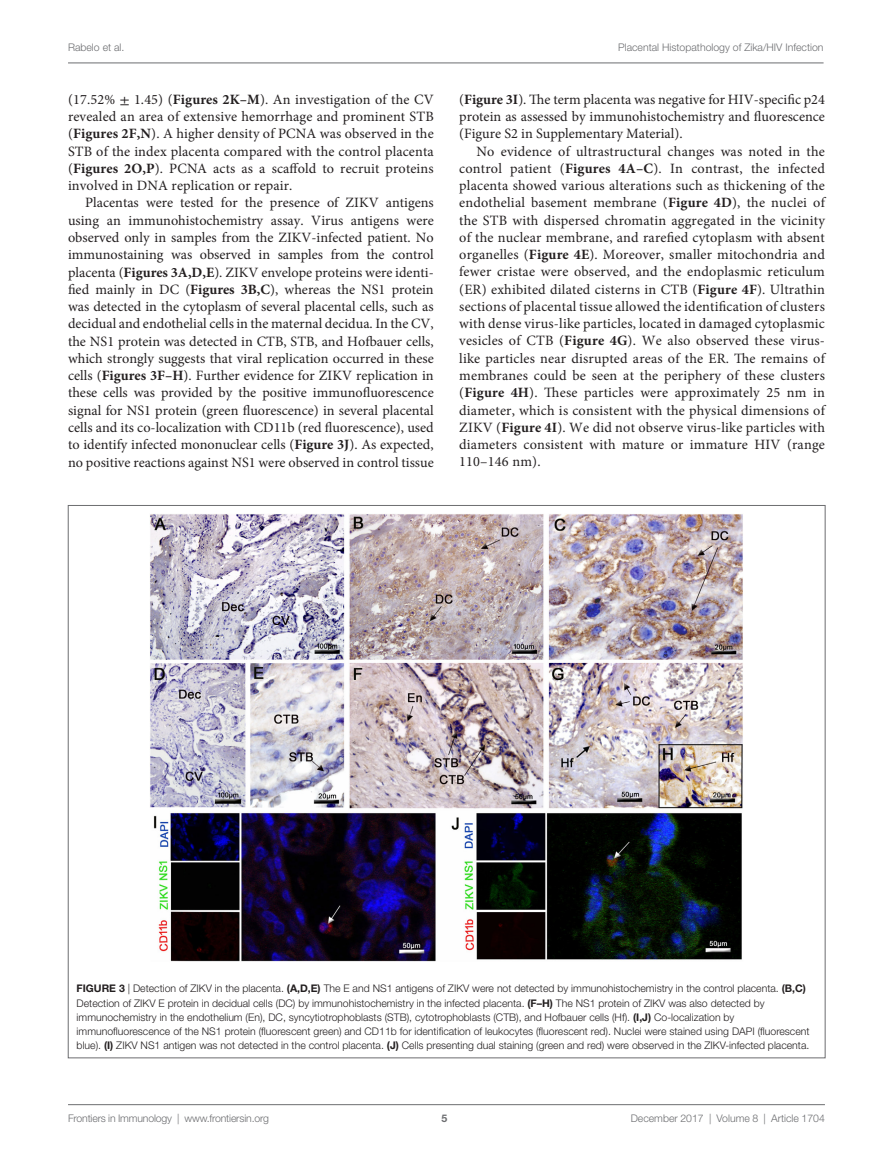
<style>
.page{position:relative;width:893px;height:1170px;background:#fff}
.page>*{position:absolute;margin:0;border:0;box-sizing:border-box;transform-origin:0 0}
.t1{font:14.25px/17.2px "Minion Pro";letter-spacing:.005em;color:#231f20;text-align:justify}
.t2{font:300 10.5px/14.2px "Helvetica Neue LT Std";color:#231f20}
.t3{font:300 10.5px "Helvetica Neue LT Std";color:#6c6d70}
.t4{font:700 10.5px "Helvetica Neue LT Std";color:#6c6d70}
.s1{font-family:"STIX General"}
.s2{font-weight:700}
</style>
<div class="page">
<img style="left:150px;top:514px;width:593px;height:448px">
<hr style="left:68px;top:1104px;width:757px;height:1px;background:#6c6d70">
<hr style="left:68px;top:63px;width:755px;height:1px;background:#6c6d70">
<p class="t3" style="left:68px;top:41px;width:58px">Rabelo et al.</p>
<p class="t3" style="left:618px;top:41px;width:207px">Placental Histopathology of Zika/HIV Infection</p>
<p class="t1" style="left:68px;top:91px;width:367px">(17.52% <span class="s1">±</span> 1.45) (<span class="s2">Figures 2K–M</span>). An investigation of the CV revealed an area of extensive hemorrhage and prominent STB (<span class="s2">Figures 2F,N</span>). A higher density of PCNA was observed in the STB of the index placenta compared with the control placenta (<span class="s2">Figures 2O,P</span>). PCNA acts as a scaffold to recruit proteins involved in DNA replication or repair.</p>
<p class="t1" style="left:68px;top:194px;width:367px;text-indent:17px">Placentas were tested for the presence of ZIKV antigens using an immunohistochemistry assay. Virus antigens were observed only in samples from the ZIKV-infected patient. No immunostaining was observed in samples from the control placenta (<span class="s2">Figures 3A,D,E</span>). ZIKV envelope proteins were identi&shy;fied mainly in DC (<span class="s2">Figures 3B,C</span>), whereas the NS1 protein was detected in the cytoplasm of several placental cells, such as decidual and endothelial cells in the maternal decidua. In the CV, the NS1 protein was detected in CTB, STB, and Hofbauer cells, which strongly suggests that viral replication occurred in these cells (<span class="s2">Figures 3F–H</span>). Further evidence for ZIKV replication in these cells was provided by the positive immunofluorescence signal for NS1 protein (green fluorescence) in several placental cells and its co-localization with CD11b (red fluorescence), used to identify infected mononuclear cells (<span class="s2">Figure 3J</span>). As expected, no positive reactions against NS1 were observed in control tissue</p>
<p class="t1" style="left:459px;top:91px;width:367px">(<span class="s2">Figure 3I</span>). The term placenta was negative for HIV-specific p24 protein as assessed by immunohistochemistry and fluorescence (Figure S2 in Supplementary Material).</p>
<p class="t1" style="left:459px;top:142px;width:367px;text-indent:17px">No evidence of ultrastructural changes was noted in the control patient (<span class="s2">Figures 4A–C</span>). In contrast, the infected placenta showed various alterations such as thickening of the endothelial basement membrane (<span class="s2">Figure 4D</span>), the nuclei of the STB with dispersed chromatin aggregated in the vicinity of the nuclear membrane, and rarefied cytoplasm with absent organelles (<span class="s2">Figure 4E</span>). Moreover, smaller mitochondria and fewer cristae were observed, and the endoplasmic reticulum (ER) exhibited dilated cisterns in CTB (<span class="s2">Figure 4F</span>). Ultrathin sections of placental tissue allowed the identification of clusters with dense virus-like particles, located in damaged cytoplasmic vesicles of CTB (<span class="s2">Figure 4G</span>). We also observed these virus&shy;like particles near disrupted areas of the ER. The remains of membranes could be seen at the periphery of these clusters (<span class="s2">Figure 4H</span>). These particles were approximately 25 nm in diameter, which is consistent with the physical dimensions of ZIKV (<span class="s2">Figure 4I</span>). We did not observe virus-like particles with diameters consistent with mature or immature HIV (range 110–146 nm).</p>
<p class="t2" style="left:77px;top:981px;width:734px"><span class="s2">FIGURE 3</span> | Detection of ZIKV in the placenta. <span class="s2">(A,D,E)</span> The E and NS1 antigens of ZIKV were not detected by immunohistochemistry in the control placenta. <span class="s2">(B,C)<br></span>Detection of ZIKV E protein in decidual cells (DC) by immunohistochemistry in the infected placenta. <span class="s2">(F–H)</span> The NS1 protein of ZIKV was also detected by immunochemistry in the endothelium (En), DC, syncytiotrophoblasts (STB), cytotrophoblasts (CTB), and Hofbauer cells (Hf). <span class="s2">(I,J)</span> Co-localization by immunofluorescence of the NS1 protein (fluorescent green) and CD11b for identification of leukocytes (fluorescent red). Nuclei were stained using DAPI (fluorescent blue). <span class="s2">(I)</span> ZIKV NS1 antigen was not detected in the control placenta. <span class="s2">(J)</span> Cells presenting dual staining (green and red) were observed in the ZIKV-infected placenta.</p>
<p class="t3" style="left:68px;top:1111px;width:203px">Frontiers in Immunology | www.frontiersin.org</p>
<p class="t3" style="left:631px;top:1111px;width:196px">December 2017 | Volume 8 | Article 1704</p>
<p class="t4" style="left:441px;top:1111px;width:7px">5</p>
</div>
